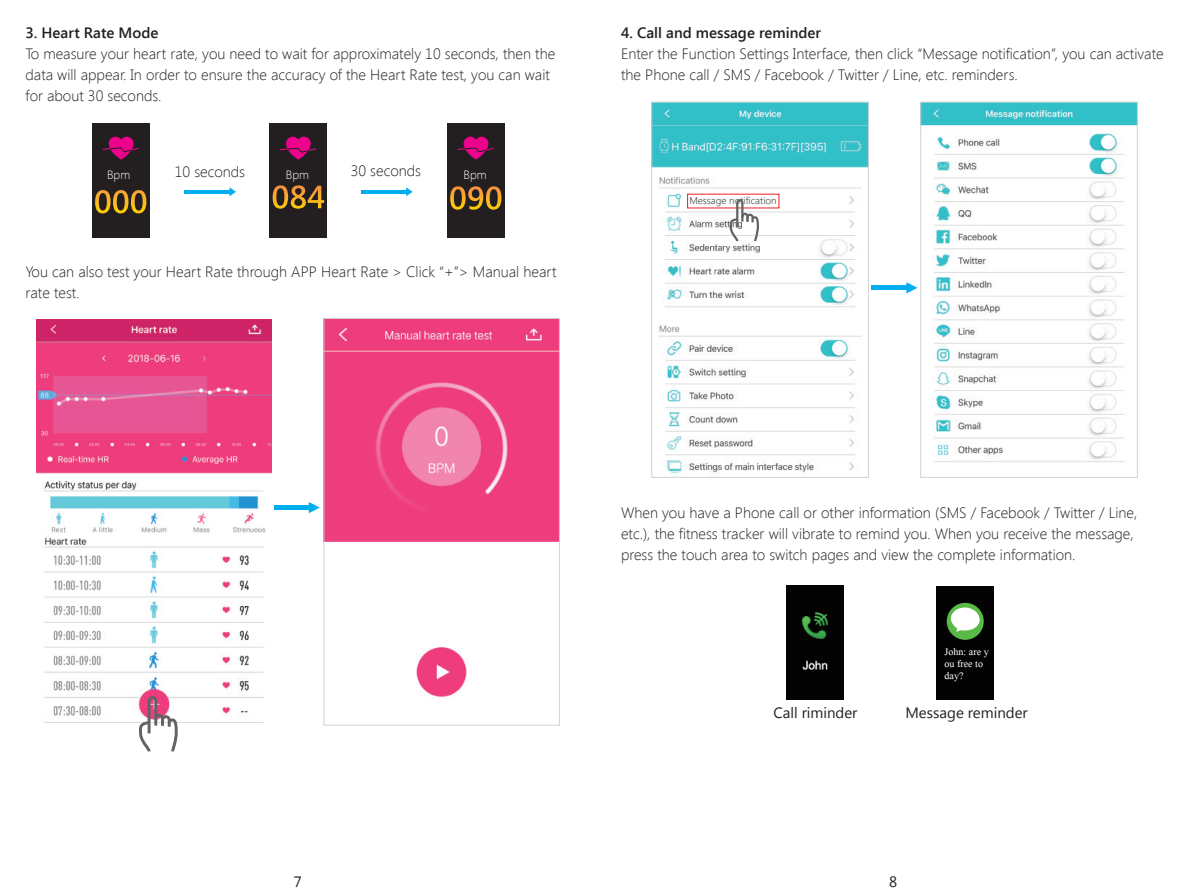
<style>
.page{position:relative;width:1191px;height:893px;background:#fff}
.page>*{position:absolute;margin:0;border:0;box-sizing:border-box;transform-origin:0 0}
.t1{font:300 15px/21px "Segoe UI";color:#231f20}
.t2{font:600 15px "Segoe UI";color:#231f20}
.t3{font:15px "Segoe UI";color:#231f20}
.t4{font:15px/12px "Microsoft Himalaya";color:#fff}
.t5{font:300 12px "Segoe UI";color:#fff}
.t6{font:300 9.9px "Segoe UI";color:#454646}
</style>
<div class="page">
<hr style="left:184px;top:190px;width:47px;height:3px;background:#00aeef">
<svg style="left:229px;top:187px;width:7px;height:9px"></svg>
<hr style="left:361px;top:190px;width:46px;height:3px;background:#00aeef">
<svg style="left:406px;top:187px;width:6px;height:9px"></svg>
<img style="left:36px;top:319px;width:236px;height:404px">
<img style="left:653px;top:104px;width:213px;height:369px">
<img style="left:922px;top:104px;width:213px;height:358px">
<img style="left:786px;top:586px;width:57px;height:114px">
<img style="left:325px;top:320px;width:233px;height:377px">
<div style="left:323px;top:318px;width:237px;height:408px;border:1px solid #d1d2d4"></div>
<div style="left:447px;top:123px;width:58px;height:114px;background:#231f20"></div>
<svg style="left:450px;top:186px;width:51px;height:24px"></svg>
<div style="left:92px;top:123px;width:58px;height:114px;background:#231f20"></div>
<svg style="left:95px;top:190px;width:51px;height:23px"></svg>
<div style="left:270px;top:123px;width:57px;height:114px;background:#231f20"></div>
<svg style="left:273px;top:185px;width:51px;height:24px"></svg>
<svg style="left:280px;top:137px;width:36px;height:22px"></svg>
<svg style="left:103px;top:137px;width:36px;height:22px"></svg>
<svg style="left:457px;top:137px;width:37px;height:22px"></svg>
<svg style="left:139px;top:696px;width:40px;height:55px"></svg>
<svg style="left:688px;top:193px;width:88px;height:16px"></svg>
<hr style="left:274px;top:506px;width:39px;height:4px;background:#00aeef">
<svg style="left:309px;top:502px;width:11px;height:11px"></svg>
<hr style="left:871px;top:286px;width:40px;height:4px;background:#00aeef">
<svg style="left:906px;top:282px;width:11px;height:11px"></svg>
<div style="left:651px;top:102px;width:217px;height:376px;border:1px solid #d1d2d4"></div>
<div style="left:920px;top:102px;width:217px;height:376px;border:1px solid #d1d2d4"></div>
<svg style="left:729px;top:199px;width:31px;height:42px"></svg>
<div style="left:936px;top:586px;width:57px;height:114px;background:#030303"></div>
<div style="left:946px;top:603px;width:37px;height:37px;background:#5aba47;border-radius:50%"></div>
<svg style="left:947px;top:605px;width:33px;height:28px"></svg>
<p class="t2" style="left:26px;top:22px;width:134px">3. Heart Rate Mode</p>
<p class="t1" style="left:26px;top:43px;width:531px">To measure your heart rate, you need to wait for approximately 10 seconds, then the data will appear. In order to ensure the accuracy of the Heart Rate test, you can wait for about 30 seconds.</p>
<p class="t1" style="left:175px;top:161px;width:72px">10 seconds</p>
<p class="t1" style="left:351px;top:160px;width:72px">30 seconds</p>
<p class="t5" style="left:107px;top:166px;width:25px">Bpm</p>
<p class="t5" style="left:286px;top:166px;width:25px">Bpm</p>
<p class="t5" style="left:463px;top:166px;width:25px">Bpm</p>
<p class="t1" style="left:26px;top:261px;width:532px">You can also test your Heart Rate through APP Heart Rate &gt; Click “+”&gt; Manual heart rate test.</p>
<p class="t2" style="left:621px;top:22px;width:201px">4. Call and message reminder</p>
<p class="t1" style="left:621px;top:43px;width:544px">Enter the Function Settings Interface, then click “Message notification”, you can activate the Phone call / SMS / Facebook / Twitter / Line, etc. reminders.</p>
<p class="t6" style="left:689px;top:193px;width:89px">Message notification</p>
<p class="t1" style="left:621px;top:502px;width:518px">When you have a Phone call or other information (SMS / Facebook / Twitter / Line, etc.), the fitness tracker will vibrate to remind you. When you receive the message, press the touch area to switch pages and view the complete information.</p>
<p class="t4" style="left:944px;top:643px;width:46px">John: are y ou free to day?</p>
<p class="t3" style="left:773px;top:702px;width:86px">Call riminder</p>
<p class="t3" style="left:905px;top:702px;width:124px">Message reminder</p>
<p class="t3" style="left:294px;top:871px;width:10px">7</p>
<p class="t3" style="left:889px;top:871px;width:10px">8</p>
</div>
